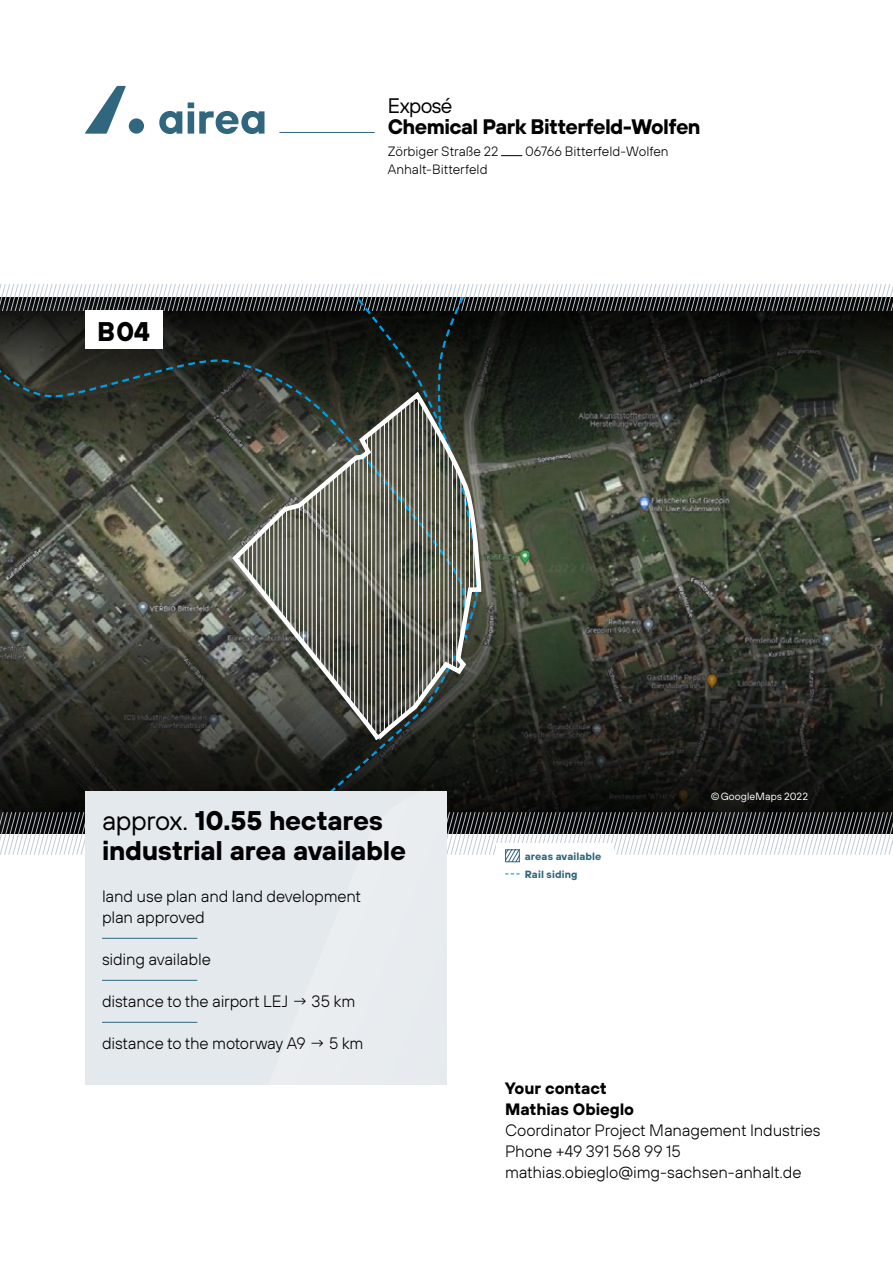
<style>
.page{position:relative;width:893px;height:1263px;background:#fff}
.page>*{position:absolute;margin:0;border:0;box-sizing:border-box;transform-origin:0 0}
.t1{font:700 27px/30px "TT Hoves";letter-spacing:-.01em;color:#000}
.t2{font:700 21px "TT Hoves";letter-spacing:-.03em;color:#000}
.t3{font:21px "TT Hoves";letter-spacing:-.03em;color:#000}
.t4{font:300 16.5px/21px "TT Hoves";letter-spacing:-.015em;color:#000}
.t5{font:700 16.5px/21px "TT Hoves";letter-spacing:-.005em;color:#000}
.t6{font:300 13.5px "TT Hoves";letter-spacing:-.005em;color:#000}
.t7{font:700 10.5px "TT Hoves";letter-spacing:.01em;color:#30677e}
.t8{font:10.5px "TT Hoves";letter-spacing:.01em;color:#fff}
.s1{font-weight:400}
</style>
<div class="page">
<div style="left:85px;top:791px;width:361px;height:293px;background:#e4e9ed"></div>
<svg style="left:0;top:285px;width:893px;height:577px;background:#4e514a"></svg>
<div style="left:505px;top:849px;width:15px;height:13px;border:1px solid #30677e"></div>
<div style="left:85px;top:310px;width:77px;height:39px;background:#fff"></div>
<hr style="left:279px;top:132px;width:96px;height:1px;background:#30677e">
<svg style="left:159px;top:102px;width:105px;height:32px"></svg>
<svg style="left:85px;top:86px;width:41px;height:48px"></svg>
<div style="left:129px;top:118px;width:15px;height:16px;background:#30677e;border-radius:50%"></div>
<svg style="left:501px;top:155px;width:21px;height:1px"></svg>
<svg style="left:505px;top:873px;width:15px;height:1px"></svg>
<hr style="left:102px;top:938px;width:95px;height:1px;background:#30677e">
<hr style="left:102px;top:980px;width:95px;height:1px;background:#30677e">
<hr style="left:102px;top:1022px;width:95px;height:1px;background:#30677e">
<h1 class="t1" style="left:97px;top:315px;width:54px">B04</h1>
<p class="t3" style="left:388px;top:92px;width:66px">Exposé</p>
<p class="t2" style="left:388px;top:112px;width:314px">Chemical Park Bitterfeld-Wolfen</p>
<p class="t6" style="left:388px;top:143px;width:112px">Zörbiger Straße 22</p>
<p class="t6" style="left:525px;top:143px;width:145px">06766 Bitterfeld-Wolfen</p>
<p class="t6" style="left:388px;top:161px;width:101px">Anhalt-Bitterfeld</p>
<h1 class="t1" style="left:102px;top:804px;width:306px"><span class="s1">approx.</span> 10.55 hectares industrial area available</h1>
<p class="t4" style="left:102px;top:885px;width:261px">land use plan and land development plan approved</p>
<p class="t4" style="left:102px;top:948px;width:110px">siding available</p>
<p class="t4" style="left:102px;top:990px;width:255px">distance to the airport LEJ → 35 km</p>
<p class="t4" style="left:102px;top:1032px;width:263px">distance to the motorway A9 → 5 km</p>
<p class="t7" style="left:525px;top:849px;width:78px">areas available</p>
<p class="t7" style="left:525px;top:867px;width:54px">Rail siding</p>
<p class="t8" style="left:711px;top:789px;width:99px">©GoogleMaps 2022</p>
<p class="t5" style="left:505px;top:1077px;width:130px">Your contact<br>Mathias Obieglo</p>
<p class="t4" style="left:505px;top:1119px;width:317px">Coordinator Project Management Industries<br>Phone +49 391 568 99 15 mathias.obieglo@img-sachsen-anhalt.de</p>
</div>
